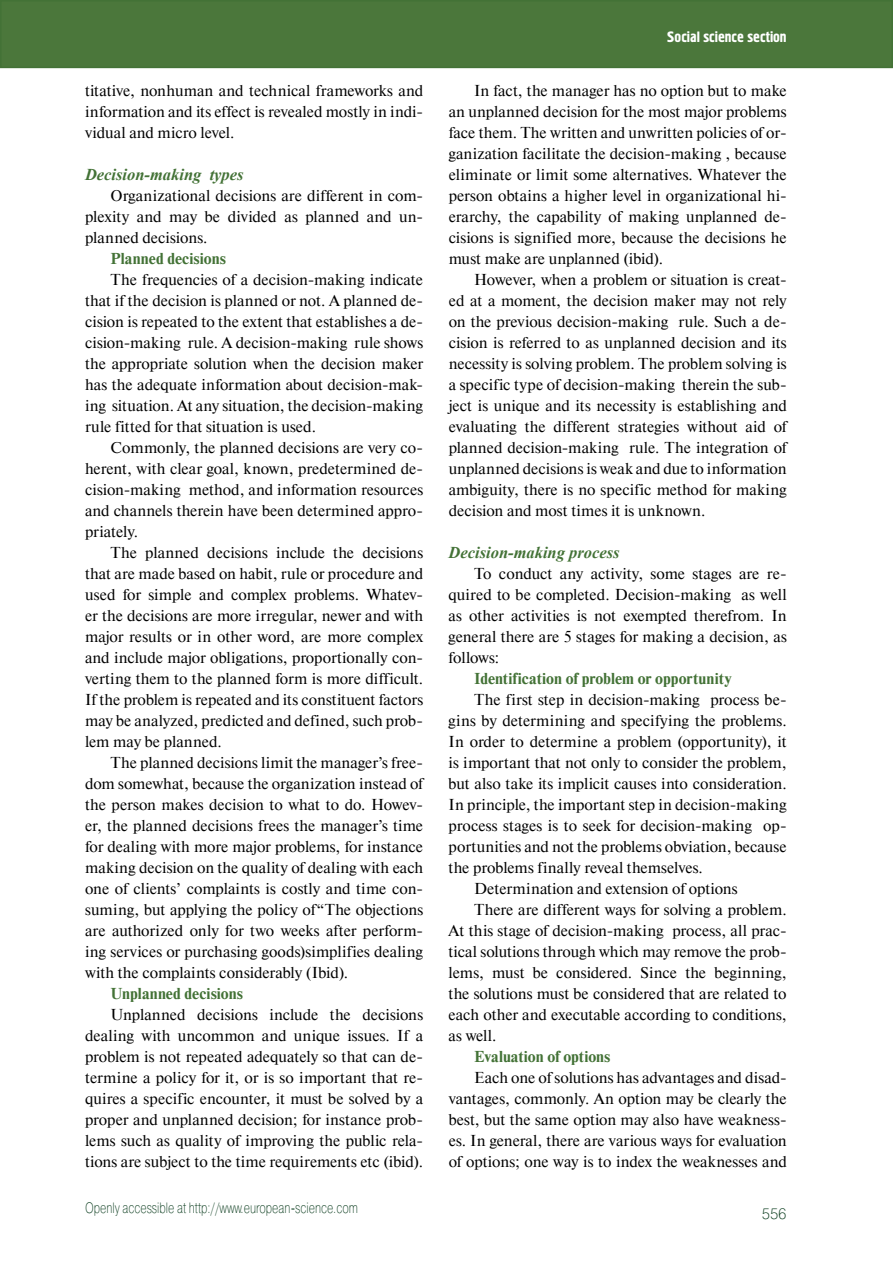
<style>
.page{position:relative;width:893px;height:1263px;background:#fff}
.page>*{position:absolute;margin:0;border:0;box-sizing:border-box;transform-origin:0 0}
.t1{font:italic 700 16.5px "Times New Roman";color:#437236}
.t2{font:15.75px/21px "Newton C";letter-spacing:.005em;color:#000;text-align:justify}
.t3{font:700 15.75px "Newton C";color:#437236}
.t4{font:15px "Pragmatica Light C";color:#0d3e20;scale:.75 1}
.t5{font:15px "Hermes C";color:#fff}
.t6{font:15px "Pragmatica Light C";color:#0d3e20}
</style>
<div class="page">
<div style="left:1px;top:1px;width:891px;height:66px;background:#4b773b"></div>
<div style="left:0;top:0;width:893px;height:68px;border:2px solid #437236"></div>
<p class="t2" style="left:85px;top:80px;width:340px">titative, nonhuman and technical frameworks and information and its effect is revealed mostly in indi&shy;vidual and micro level.</p>
<p class="t1" style="left:85px;top:163px;width:160px">Decision-making types</p>
<p class="t2" style="left:85px;top:185px;width:340px;text-indent:25px">Organizational decisions are different in com&shy;plexity and may be divided as planned and un&shy;planned decisions.</p>
<p class="t3" style="left:111px;top:250px;width:117px">Planned decisions</p>
<p class="t2" style="left:85px;top:269px;width:340px;text-indent:26px">The frequencies of a decision-making indicate that if the decision is planned or not. A planned de&shy;cision is repeated to the extent that establishes a de&shy;cision-making rule. A decision-making rule shows the appropriate solution when the decision maker has the adequate information about decision-mak&shy;ing situation. At any situation, the decision-making rule fitted for that situation is used.</p>
<p class="t2" style="left:85px;top:437px;width:340px;text-indent:25px">Commonly, the planned decisions are very co&shy;herent, with clear goal, known, predetermined de&shy;cision-making method, and information resources and channels therein have been determined appro&shy;priately.</p>
<p class="t2" style="left:85px;top:542px;width:340px;text-indent:26px">The planned decisions include the decisions that are made based on habit, rule or procedure and used for simple and complex problems. Whatev&shy;er the decisions are more irregular, newer and with major results or in other word, are more complex and include major obligations, proportionally con&shy;verting them to the planned form is more difficult.<br>If the problem is repeated and its constituent factors may be analyzed, predicted and defined, such prob&shy;lem may be planned.</p>
<p class="t2" style="left:85px;top:752px;width:340px;text-indent:25px">The planned decisions limit the manager’s free&shy;dom somewhat, because the organization instead of the person makes decision to what to do. Howev&shy;er, the planned decisions frees the manager’s time for dealing with more major problems, for instance making decision on the quality of dealing with each one of clients’ complaints is costly and time con&shy;suming, but applying the policy of“The objections are authorized only for two weeks after perform&shy;ing services or purchasing goods)simplifies dealing with the complaints considerably (Ibid).</p>
<p class="t3" style="left:111px;top:985px;width:134px">Unplanned decisions</p>
<p class="t2" style="left:85px;top:1004px;width:340px;text-indent:26px">Unplanned decisions include the decisions dealing with uncommon and unique issues. If a problem is not repeated adequately so that can de&shy;termine a policy for it, or is so important that re&shy;quires a specific encounter, it must be solved by a proper and unplanned decision; for instance prob&shy;lems such as quality of improving the public rela&shy;tions are subject to the time requirements etc (ibid).</p>
<p class="t4" style="left:85px;top:1199px;width:365px">Openly accessible at http://www.european-science.com</p>
<p class="t5" style="left:667px;top:29px;width:121px">Social science section</p>
<p class="t2" style="left:449px;top:80px;width:340px;text-indent:26px">In fact, the manager has no option but to make an unplanned decision for the most major problems face them. The written and unwritten policies of or&shy;ganization facilitate the decision-making , because eliminate or limit some alternatives. Whatever the person obtains a higher level in organizational hi&shy;erarchy, the capability of making unplanned de&shy;cisions is signified more, because the decisions he must make are unplanned (ibid).</p>
<p class="t2" style="left:449px;top:269px;width:340px;text-indent:25px">However, when a problem or situation is creat&shy;ed at a moment, the decision maker may not rely on the previous decision-making rule. Such a de&shy;cision is referred to as unplanned decision and its necessity is solving problem. The problem solving is a specific type of decision-making therein the sub&shy;ject is unique and its necessity is establishing and evaluating the different strategies without aid of planned decision-making rule. The integration of unplanned decisions is weak and due to information ambiguity, there is no specific method for making decision and most times it is unknown.</p>
<p class="t1" style="left:449px;top:541px;width:172px">Decision-making process</p>
<p class="t2" style="left:449px;top:563px;width:340px;text-indent:25px">To conduct any activity, some stages are re&shy;quired to be completed. Decision-making as well as other activities is not exempted therefrom. In general there are 5 stages for making a decision, as follows:</p>
<p class="t3" style="left:474px;top:670px;width:259px">Identification of problem or opportunity</p>
<p class="t2" style="left:474px;top:689px;width:314px">The first step in decision-making process be-</p>
<p class="t2" style="left:449px;top:710px;width:340px">gins by determining and specifying the problems.</p>
<p class="t2" style="left:449px;top:731px;width:340px">In order to determine a problem (opportunity), it</p>
<p class="t2" style="left:449px;top:752px;width:340px">is important that not only to consider the problem,</p>
<p class="t2" style="left:449px;top:773px;width:339px">but also take its implicit causes into consideration.</p>
<p class="t2" style="left:449px;top:794px;width:339px">In principle, the important step in decision-making</p>
<p class="t2" style="left:449px;top:815px;width:340px">process stages is to seek for decision-making op-</p>
<p class="t2" style="left:449px;top:836px;width:340px">portunities and not the problems obviation, because</p>
<p class="t2" style="left:449px;top:857px;width:256px">the problems finally reveal themselves.</p>
<p class="t2" style="left:474px;top:878px;width:265px">Determination and extension of options</p>
<p class="t2" style="left:474px;top:899px;width:314px">There are different ways for solving a problem.</p>
<p class="t2" style="left:449px;top:920px;width:340px">At this stage of decision-making process, all prac-</p>
<p class="t2" style="left:449px;top:941px;width:340px">tical solutions through which may remove the prob-</p>
<p class="t2" style="left:449px;top:962px;width:339px">lems, must be considered. Since the beginning,</p>
<p class="t2" style="left:449px;top:983px;width:340px">the solutions must be considered that are related to</p>
<p class="t2" style="left:449px;top:1004px;width:340px">each other and executable according to conditions,</p>
<p class="t2" style="left:449px;top:1025px;width:49px">as well.</p>
<p class="t3" style="left:474px;top:1048px;width:138px">Evaluation of options</p>
<p class="t2" style="left:449px;top:1067px;width:340px;text-indent:25px">Each one of solutions has advantages and disad&shy;vantages, commonly. An option may be clearly the best, but the same option may also have weakness&shy;es. In general, there are various ways for evaluation of options; one way is to index the weaknesses and</p>
<p class="t6" style="left:762px;top:1205px;width:26px">556</p>
</div>
